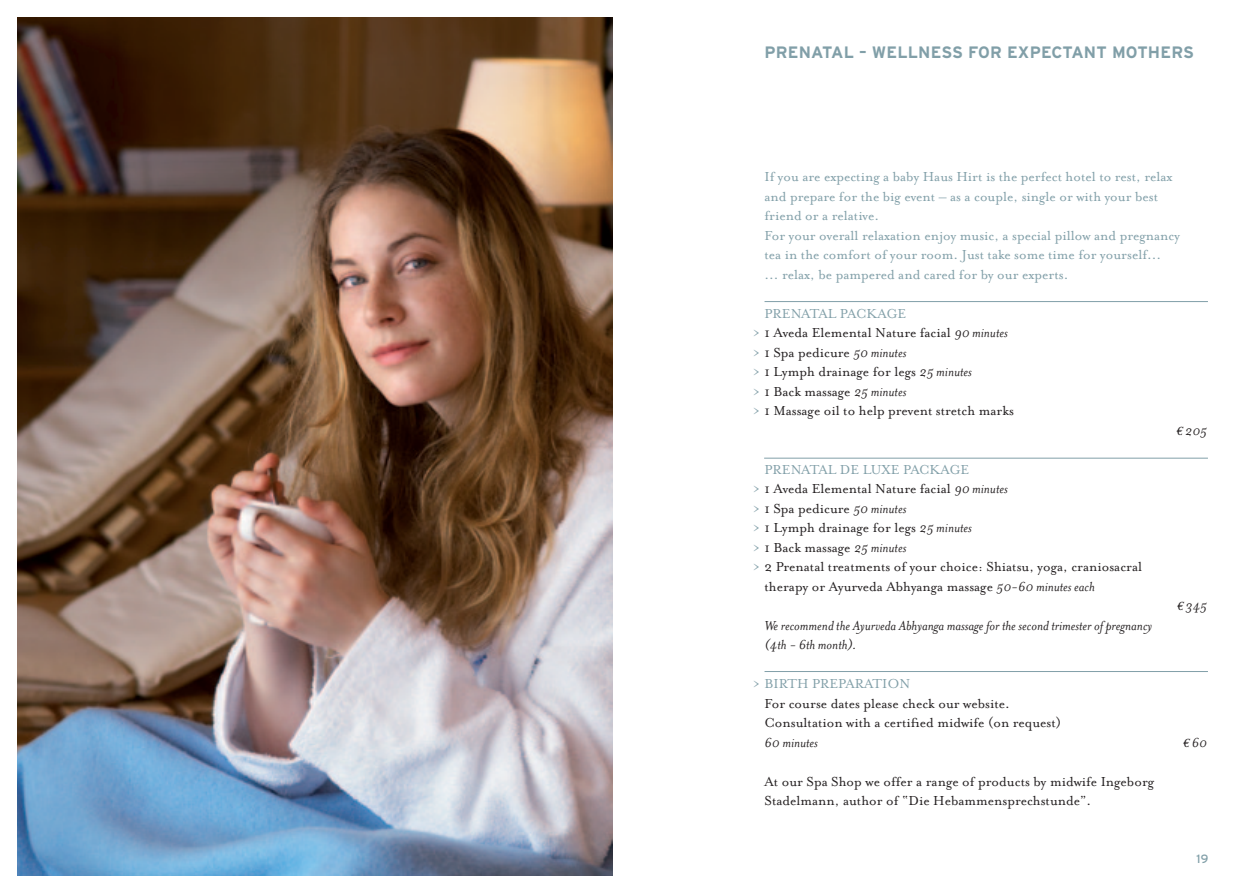
<style>
.page{position:relative;width:1259px;height:893px;background:#fff}
.page>*{position:absolute;margin:0;border:0;box-sizing:border-box;transform-origin:0 0}
.t1{font:700 16.5px "Interstate";letter-spacing:.01em;color:#819fa8}
.t2{font:15px/19.5px "Mrs Eaves Roman";color:#231f20}
.t3{font:15px/19.5px "Mrs Eaves Roman";color:#819fa8}
.t4{font:italic 15px/19.5px "Mrs Eaves";color:#231f20}
.t5{font:12px "Interstate";color:#819fa8}
.s1{color:#819fa8}
.s2{font-family:"Mrs Eaves";font-style:italic}
.s3{font-family:"Euro Serif";font-size:12px}
</style>
<div class="page">
<hr style="left:764px;top:301px;width:444px;height:1px;background:#819fa8">
<hr style="left:764px;top:458px;width:444px;height:1px;background:#819fa8">
<img style="left:17px;top:17px;width:595px;height:859px">
<hr style="left:764px;top:671px;width:444px;height:1px;background:#819fa8">
<p class="t1" style="left:764px;top:43px;width:431px">PRENATAL – WELLNESS FOR EXPECTANT MOTHERS</p>
<p class="t3" style="left:764px;top:167px;width:417px">If you are expecting a baby Haus Hirt is the perfect hotel to rest, relax and prepare for the big event – as a couple, single or with your best friend or a relative.<br>For your overall relaxation enjoy music, a special pillow and pregnancy tea in the comfort of your room. Just take some time for yourself...<br>... relax, be pampered and cared for by our experts.</p>
<p class="t2" style="left:753px;top:304px;width:262px;text-indent:12px"><span class="s1">PRENATAL PACKAGE<br>&gt;</span> 1 Aveda Elemental Nature facial <span class="s2">90 minutes </span><span class="s1">&gt;</span> 1 Spa pedicure <span class="s2">50 minutes<br></span><span class="s1">&gt;</span> 1 Lymph drainage for legs <span class="s2">25 minutes<br></span><span class="s1">&gt;</span> 1 Back massage <span class="s2">25 minutes<br></span><span class="s1">&gt;</span> 1 Massage oil to help prevent stretch marks</p>
<p class="t4" style="left:1176px;top:420px;width:32px"><span class="s3">€</span> 205</p>
<p class="t3" style="left:764px;top:460px;width:206px">PRENATAL DE LUXE PACKAGE</p>
<p class="t2" style="left:753px;top:479px;width:256px"><span class="s1">&gt;</span> 1 Aveda Elemental Nature facial <span class="s2">90 minutes</span></p>
<p class="t2" style="left:753px;top:499px;width:155px"><span class="s1">&gt;</span> 1 Spa pedicure <span class="s2">50 minutes</span></p>
<p class="t2" style="left:753px;top:518px;width:220px"><span class="s1">&gt;</span> 1 Lymph drainage for legs <span class="s2">25 minutes</span></p>
<p class="t2" style="left:753px;top:538px;width:155px"><span class="s1">&gt;</span> 1 Back massage <span class="s2">25 minutes</span></p>
<p class="t2" style="left:753px;top:557px;width:391px"><span class="s1">&gt;</span> 2 Prenatal treatments of your choice: Shiatsu, yoga, craniosacral</p>
<p class="t2" style="left:764px;top:577px;width:332px">therapy or Ayurveda Abhyanga massage <span class="s2">50-60 minutes each</span></p>
<p class="t4" style="left:1177px;top:596px;width:32px"><span class="s3">€</span> 345</p>
<p class="t4" style="left:764px;top:615px;width:389px">We recommend the Ayurveda Abhyanga massage for the second trimester of pregnancy (4th - 6th month).</p>
<p class="t3" style="left:753px;top:674px;width:159px">&gt; BIRTH PREPARATION</p>
<p class="t2" style="left:764px;top:694px;width:298px">For course dates please check our website.<br>Consultation with a certified midwife (on request)</p>
<p class="t4" style="left:764px;top:732px;width:55px">60 minutes</p>
<p class="t4" style="left:1183px;top:732px;width:25px"><span class="s3">€</span> 60</p>
<p class="t2" style="left:764px;top:772px;width:391px">At our Spa Shop we offer a range of products by midwife Ingeborg<br>Stadelmann, author of “Die Hebammensprechstunde”.</p>
<p class="t5" style="left:1196px;top:852px;width:13px">19</p>
</div>
